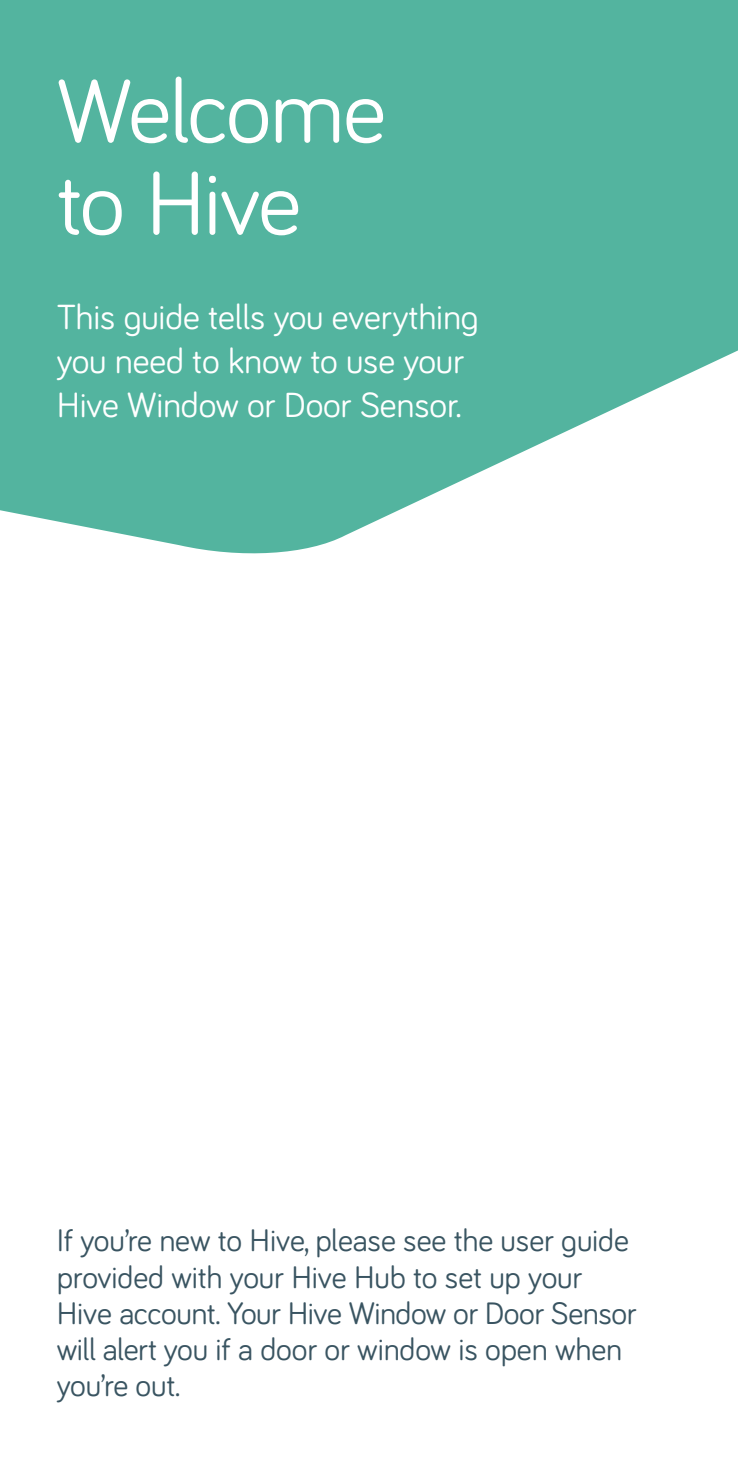
<style>
.page{position:relative;width:738px;height:1475px;background:#fff}
.page>*{position:absolute;margin:0;border:0;box-sizing:border-box;transform-origin:0 0}
.t1{font:92px/92px "Bariol";letter-spacing:-.02em;color:#fff}
.t2{font:36px/44px "Bariol";letter-spacing:-.005em;color:#fff}
.t3{font:32px/36px "Bariol";letter-spacing:-.005em;color:#395461}
</style>
<div class="page">
<svg style="left:0;top:160px;width:737px;height:394px;fill:#53b49f"></svg>
<div style="left:0;top:61px;width:737px;height:99px;background:#53b49f"></div>
<div style="left:0;top:0;width:737px;height:61px;background:#53b49f"></div>
<h1 class="t1" style="left:57px;top:61px;width:331px">Welcome to Hive</h1>
<p class="t2" style="left:57px;top:293px;width:423px">This guide tells you everything you need to know to use your<br>Hive Window or Door Sensor.</p>
<p class="t3" style="left:57px;top:1220px;width:581px">If you’re new to Hive, please see the user guide provided with your Hive Hub to set up your Hive account. Your Hive Window or Door Sensor will alert you if a door or window is open when you’re out.</p>
</div>
